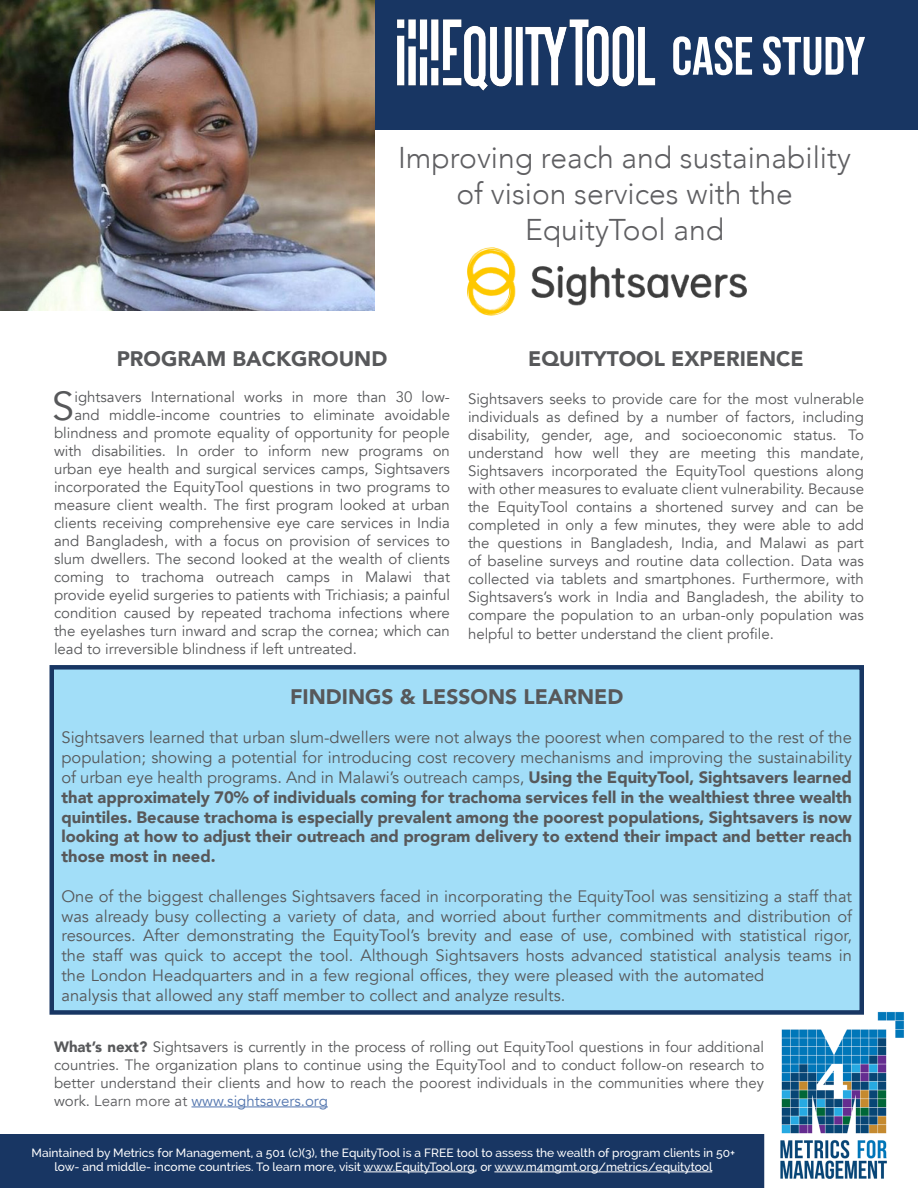
<style>
.page{position:relative;width:918px;height:1188px;background:#fff}
.page>*{position:absolute;margin:0;border:0;box-sizing:border-box;transform-origin:0 0}
.t1{font:54px "Bebas Neue";color:#fff}
.t2{font:40.35px "Avenir";color:#57585a}
.t3{font:300 30px/36px "Avenir";color:#5f5f62;text-align:center}
.t4{font:900 21px "Avenir";color:#57585a}
.t5{font:900 16.5px/19.8px "Avenir";color:#57585a;text-align:justify}
.t6{font:16.5px/19.8px "Avenir";color:#57585a}
.t7{font:15px/18px "Avenir";color:#57585a;text-align:justify}
.t8{font:500 12px "Raleway";color:#fff}
.s1{font-weight:400}
.s2{font-weight:900}
.s3{color:#5f5f62}
.s4{color:#5376af}
</style>
<div class="page">
<div style="left:0;top:1134px;width:774px;height:54px;background:#183663"></div>
<hr style="left:191px;top:1107px;width:137px;height:1px;background:#5376af">
<div style="left:765px;top:969px;width:153px;height:219px;background:#fff"></div>
<div style="left:374px;top:0;width:544px;height:130px;background:#183663"></div>
<img style="left:397px;top:19px;width:259px;height:72px">
<img style="left:780px;top:1011px;width:124px;height:168px">
<hr style="left:364px;top:1172px;width:111px;height:1px;background:#fff">
<hr style="left:494px;top:1172px;width:218px;height:1px;background:#fff">
<div style="left:52px;top:667px;width:810px;height:345px;background:#a2def8"></div>
<div style="left:50px;top:665px;width:814px;height:350px;border:4px solid #183663"></div>
<img style="left:467px;top:248px;width:280px;height:68px">
<img style="left:0;top:0;width:374px;height:311px">
<p class="t1" style="left:671px;top:25px;width:196px">CASE STUDY</p>
<p class="t3" style="left:398px;top:140px;width:454px">Improving reach and sustainability of vision services with the</p>
<p class="t3" style="left:525px;top:212px;width:200px">EquityTool and</p>
<p class="t4" style="left:117px;top:340px;width:272px">PROGRAM BACKGROUND</p>
<p class="t2" style="left:52px;top:382px;width:24px">S</p>
<p class="t7" style="left:74px;top:388px;width:377px">ightsavers International works in more than 30 low-</p>
<p class="t7" style="left:74px;top:406px;width:377px">and middle-income countries to eliminate avoidable</p>
<p class="t7" style="left:54px;top:424px;width:397px">blindness and promote equality of opportunity for people</p>
<p class="t7" style="left:54px;top:442px;width:397px">with disabilities. In order to inform new programs on</p>
<p class="t7" style="left:54px;top:460px;width:397px">urban eye health and surgical services camps, Sightsavers</p>
<p class="t7" style="left:54px;top:478px;width:398px">incorporated the EquityTool questions in two programs to</p>
<p class="t7" style="left:54px;top:496px;width:397px">measure client wealth. The first program looked at urban</p>
<p class="t7" style="left:54px;top:514px;width:397px">clients receiving comprehensive eye care services in India</p>
<p class="t7" style="left:54px;top:532px;width:397px">and Bangladesh, with a focus on provision of services to</p>
<p class="t7" style="left:54px;top:550px;width:397px">slum dwellers. The second looked at the wealth of clients</p>
<p class="t7" style="left:54px;top:568px;width:398px">coming to trachoma outreach camps in Malawi that</p>
<p class="t7" style="left:54px;top:586px;width:397px">provide eyelid surgeries to patients with Trichiasis; a painful</p>
<p class="t7" style="left:54px;top:604px;width:398px">condition caused by repeated trachoma infections where</p>
<p class="t7" style="left:54px;top:622px;width:397px">the eyelashes turn inward and scrap the cornea; which can</p>
<p class="t7" style="left:54px;top:640px;width:304px">lead to irreversible blindness if left untreated.</p>
<p class="t4" style="left:528px;top:340px;width:277px">EQUITYTOOL EXPERIENCE</p>
<p class="t7" style="left:468px;top:390px;width:398px">Sightsavers seeks to provide care for the most vulnerable individuals as defined by a number of factors, including disability, gender, age, and socioeconomic status. To understand how well they are meeting this mandate, Sightsavers incorporated the EquityTool questions along with other measures to evaluate client vulnerability. Because the EquityTool contains a shortened survey and can be completed in only a few minutes, they were able to add the questions in Bangladesh, India, and Malawi as part of baseline surveys and routine data collection. Data was collected via tablets and smartphones. Furthermore, with Sightsavers’s work in India and Bangladesh, the ability to compare the population to an urban-only population was</p>
<p class="t7" style="left:468px;top:625px;width:308px">helpful to better understand the client profile.</p>
<p class="t4" style="left:290px;top:678px;width:335px">FINDINGS &amp; LESSONS LEARNED</p>
<p class="t5" style="left:62px;top:727px;width:792px"><span class="s1">Sightsavers learned that urban slum-dwellers were not always the poorest when compared to the rest of the population; showing a potential for introducing cost recovery mechanisms and improving the sustainability of urban eye health programs. And in Malawi’s outreach camps,</span> Using the EquityTool, Sightsavers learned that approximately 70% of individuals coming for trachoma services fell in the wealthiest three wealth quintiles. Because trachoma is especially prevalent among the poorest populations, Sightsavers is now looking at how to adjust their outreach and program delivery to extend their impact and better reach those most in need.</p>
<p class="t6" style="left:62px;top:886px;width:792px">One of the biggest challenges Sightsavers faced in incorporating the EquityTool was sensitizing a staff that was already busy collecting a variety of data, and worried about further commitments and distribution of resources. After demonstrating the EquityTool’s brevity and ease of use, combined with statistical rigor, the staff was quick to accept the tool. Although Sightsavers hosts advanced statistical analysis teams in the London Headquarters and in a few regional offices, they were pleased with the automated<br>analysis that allowed any staff member to collect and analyze results.</p>
<p class="t7" style="left:54px;top:1038px;width:712px"><span class="s2">What’s next?</span> Sightsavers is currently in the process of rolling out EquityTool questions in four additional countries. The organization plans to continue using the EquityTool and to conduct follow-on research to better understand their clients and how to reach the poorest individuals in the communities where they work. <span class="s3">Learn more at</span> <span class="s4">www.sightsavers.org</span></p>
<p class="t8" style="left:32px;top:1145px;width:705px">Maintained by Metrics for Management, a 501 (c)(3), the EquityTool is a FREE tool to assess the wealth of program clients in 50+</p>
<p class="t8" style="left:55px;top:1160px;width:659px">low- and middle- income countries. To learn more, visit www.EquityTool.org, or www.m4mgmt.org/metrics/equitytool</p>
</div>
